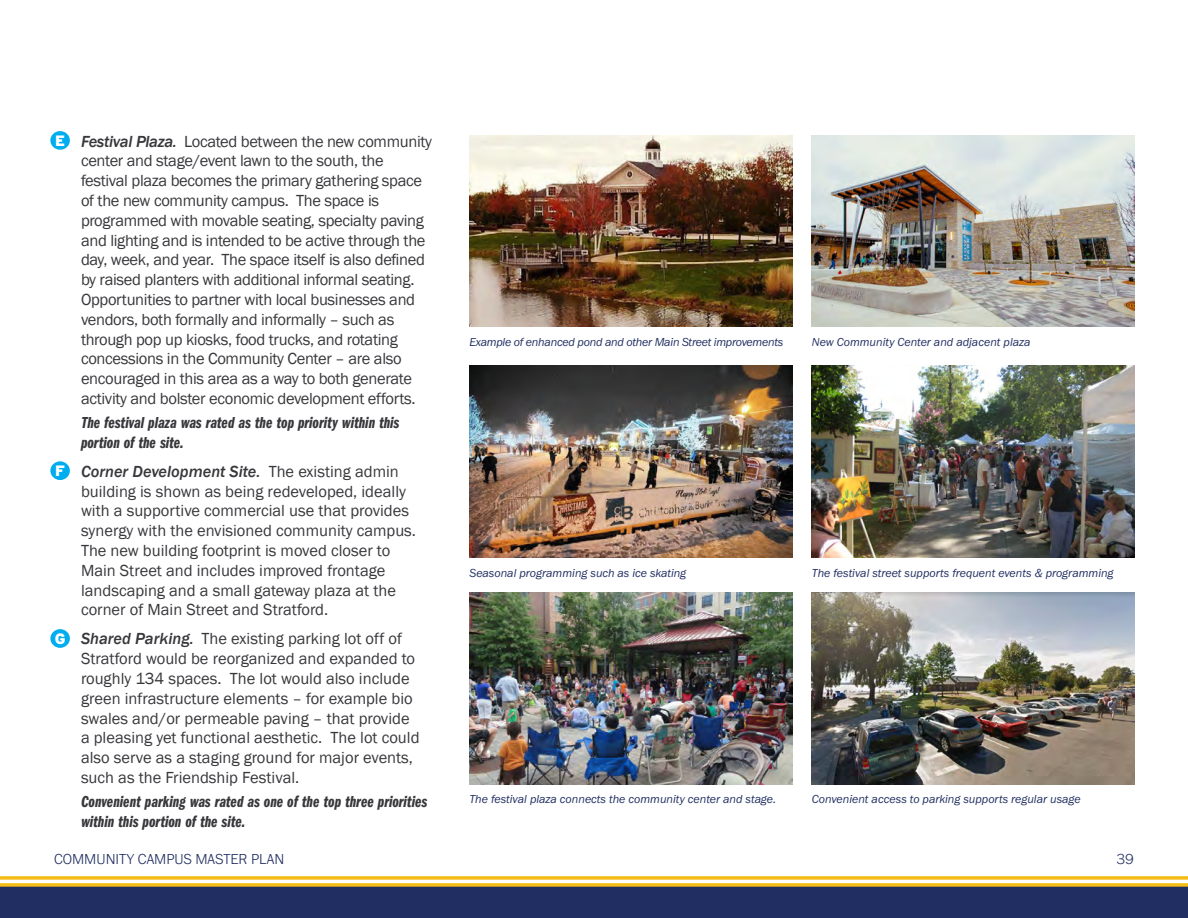
<style>
.page{position:relative;width:1188px;height:918px;background:#fff}
.page>*{position:absolute;margin:0;border:0;box-sizing:border-box;transform-origin:0 0}
.t1{font:16.5px/19.8px "Franklin Gothic";color:#38383c}
.t2{font:16.5px/19.8px "Franklin Gothic";letter-spacing:-.02em;color:#38383c}
.t3{font:16.5px/19.8px "Franklin Gothic URW Com Dem Ita";color:#38383c}
.t4{font:300 15px "Franklin Gothic URW";color:#212e61}
.Layout_Bullets{font:900 15px "Interstate";color:#fff}
.Captions_Text{font:12px "Franklin Gothic URW Boo Ita";color:#212e61}
.Captions_Text-2{font:12px "Franklin Gothic URW Boo Ita";letter-spacing:-.02em;color:#212e61}
.s1{font-weight:500;font-style:italic}
</style>
<div class="page">
<div style="left:0;top:885px;width:1188px;height:33px;background:#212e61"></div>
<svg style="left:0;top:876px;width:1188px;height:4px;background:#f6c433"></svg>
<svg style="left:0;top:883px;width:1188px;height:4px;background:#e4b427"></svg>
<img style="left:470px;top:135px;width:322px;height:192px">
<img style="left:812px;top:135px;width:323px;height:192px">
<img style="left:812px;top:592px;width:323px;height:192px">
<img style="left:470px;top:592px;width:322px;height:192px">
<img style="left:812px;top:366px;width:323px;height:192px">
<img style="left:470px;top:366px;width:322px;height:192px">
<div style="left:50px;top:131px;width:20px;height:19px;background:#00aeef;border-radius:50%"></div>
<div style="left:50px;top:461px;width:20px;height:19px;background:#00aeef;border-radius:50%"></div>
<div style="left:50px;top:629px;width:20px;height:19px;background:#00aeef;border-radius:50%"></div>
<p class="Layout_Bullets" style="left:55px;top:132px;width:12px">E</p>
<p class="t2" style="left:81px;top:132px;width:353px;text-indent:-27px"><span class="s1">• Festival Plaza.</span> Located between the new community center and stage/event lawn to the south, the festival plaza becomes the primary gathering space of the new community campus. The space is programmed with movable seating, specialty paving and lighting and is intended to be active through the day, week, and year. The space itself is also defined by raised planters with additional informal seating.<br>Opportunities to partner with local businesses and vendors, both formally and informally – such as through pop up kiosks, food trucks, and rotating concessions in the Community Center – are also encouraged in this area as a way to both generate activity and bolster economic development efforts.</p>
<p class="t3" style="left:81px;top:413px;width:320px">The festival plaza was rated as the top priority within this portion of the site.</p>
<p class="t1" style="left:81px;top:462px;width:337px;text-indent:-27px"><span class="s1">• Corner Development Site.</span> The existing admin building is shown as being redeveloped, ideally with a supportive commercial use that provides synergy with the envisioned community campus.<br>The new building footprint is moved closer to Main Street and includes improved frontage landscaping and a small gateway plaza at the corner of Main Street and Stratford.</p>
<p class="t1" style="left:81px;top:629px;width:340px;text-indent:-27px"><span class="s1">• Shared Parking.</span> The existing parking lot off of Stratford would be reorganized and expanded to roughly 134 spaces. The lot would also include green infrastructure elements – for example bio swales and/or permeable paving – that provide a pleasing yet functional aesthetic. The lot could also serve as a staging ground for major events, such as the Friendship Festival.</p>
<p class="t3" style="left:81px;top:792px;width:348px">Convenient parking was rated as one of the top three priorities within this portion of the site.</p>
<p class="Layout_Bullets" style="left:55px;top:462px;width:11px">F</p>
<p class="Layout_Bullets" style="left:55px;top:630px;width:12px">G</p>
<p class="Captions_Text-2" style="left:470px;top:334px;width:315px">Example of enhanced pond and other Main Street improvements</p>
<p class="Captions_Text" style="left:812px;top:334px;width:220px">New Community Center and adjacent plaza</p>
<p class="Captions_Text" style="left:470px;top:565px;width:218px">Seasonal programming such as ice skating</p>
<p class="Captions_Text" style="left:812px;top:565px;width:303px">The festival street supports frequent events &amp; programming</p>
<p class="Captions_Text" style="left:470px;top:792px;width:308px">The festival plaza connects the community center and stage.</p>
<p class="Captions_Text" style="left:812px;top:792px;width:270px">Convenient access to parking supports regular usage</p>
<p class="t4" style="left:54px;top:850px;width:232px">COMMUNITY CAMPUS MASTER PLAN</p>
<p class="t4" style="left:1116px;top:850px;width:19px">39</p>
</div>
